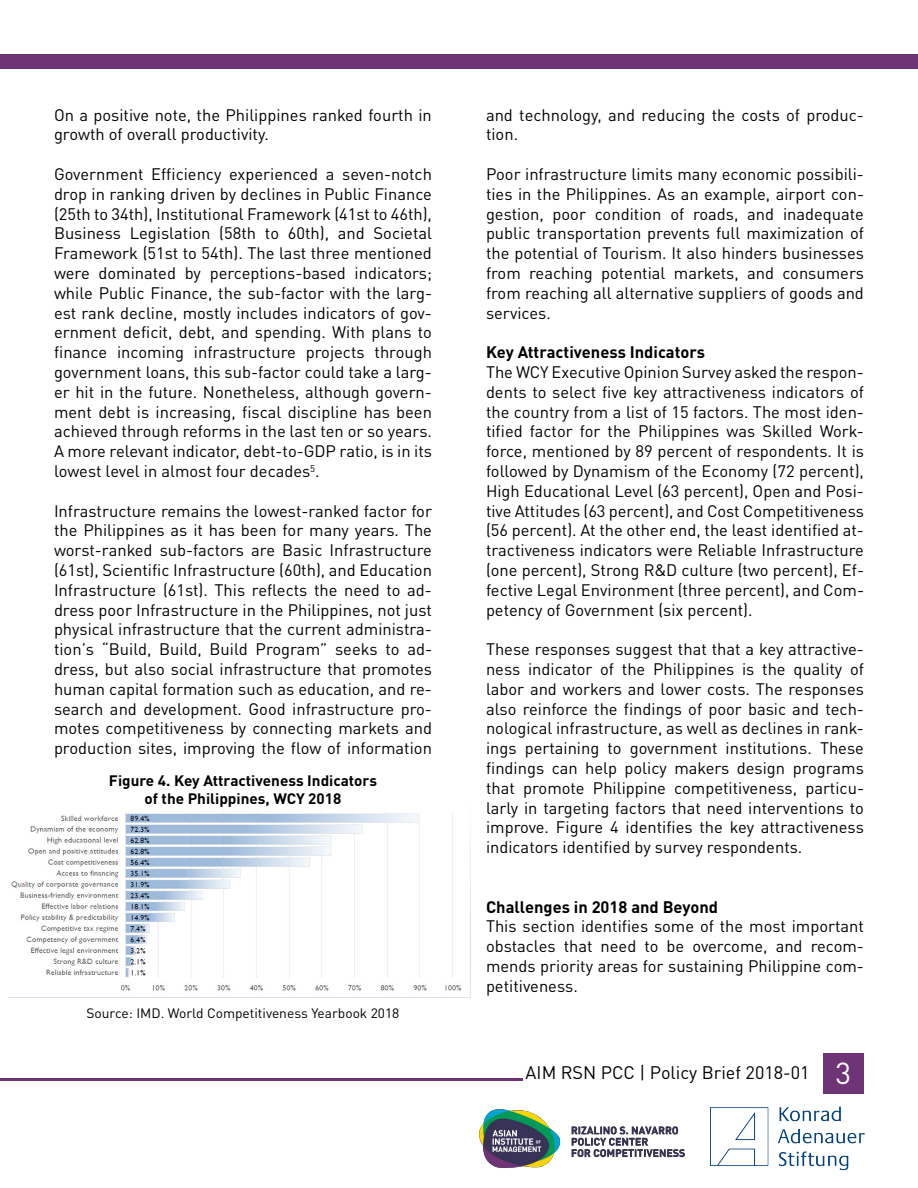
<style>
.page{position:relative;width:918px;height:1188px;background:#fff}
.page>*{position:absolute;margin:0;border:0;box-sizing:border-box;transform-origin:0 0}
.t1{font:18px "DINOT";color:#000}
.t2{font:16.5px/19.8px "DINOT";color:#000;text-align:justify}
.t3{font:700 16.5px "DINOT";color:#000}
.t4{font:700 15px/18px "DINOT";color:#000;text-align:center}
.t5{font:13.5px "DINOT";color:#000}
.s1{font-size:30px;color:#fff}
</style>
<div class="page">
<div style="left:824px;top:1053px;width:40px;height:41px;background:#6e3476"></div>
<img style="left:711px;top:1107px;width:153px;height:63px">
<img style="left:479px;top:1109px;width:206px;height:59px">
<hr style="left:0;top:1078px;width:522px;height:3px;background:#6e3476">
<div style="left:0;top:54px;width:918px;height:14px;background:#6e3476"></div>
<img style="left:8px;top:813px;width:463px;height:185px">
<p class="t2" style="left:54px;top:103px;width:379px">On a positive note, the Philippines ranked fourth in growth of overall productivity.</p>
<p class="t2" style="left:54px;top:163px;width:380px">Government Efficiency experienced a seven-notch drop in ranking driven by declines in Public Finance (25th to 34th), Institutional Framework (41st to 46th), Business Legislation (58th to 60th), and Societal Framework (51st to 54th). The last three mentioned were dominated by perceptions-based indicators; while Public Finance, the sub-factor with the larg&shy;est rank decline, mostly includes indicators of gov&shy;ernment deficit, debt, and spending. With plans to finance incoming infrastructure projects through government loans, this sub-factor could take a larg&shy;er hit in the future. Nonetheless, although govern&shy;ment debt is increasing, fiscal discipline has been achieved through reforms in the last ten or so years.<br>A more relevant indicator, debt-to-GDP ratio, is in its lowest level in almost four decades<sup>5</sup>.</p>
<p class="t2" style="left:54px;top:499px;width:380px">Infrastructure remains the lowest-ranked factor for the Philippines as it has been for many years. The worst-ranked sub-factors are Basic Infrastructure (61st), Scientific Infrastructure (60th), and Education Infrastructure (61st). This reflects the need to ad&shy;dress poor Infrastructure in the Philippines, not just physical infrastructure that the current administra&shy;tion’s “Build, Build, Build Program” seeks to ad&shy;dress, but also social infrastructure that promotes human capital formation such as education, and re&shy;search and development. Good infrastructure pro&shy;motes competitiveness by connecting markets and production sites, improving the flow of information</p>
<p class="t4" style="left:109px;top:770px;width:270px">Figure 4. Key Attractiveness Indicators of the Philippines, WCY 2018</p>
<p class="t5" style="left:87px;top:1003px;width:314px">Source: IMD. World Competitiveness Yearbook 2018</p>
<p class="t2" style="left:486px;top:103px;width:379px">and technology, and reducing the costs of produc&shy;tion.</p>
<p class="t2" style="left:486px;top:163px;width:380px">Poor infrastructure limits many economic possibili&shy;ties in the Philippines. As an example, airport con&shy;gestion, poor condition of roads, and inadequate public transportation prevents full maximization of the potential of Tourism. It also hinders businesses from reaching potential markets, and consumers from reaching all alternative suppliers of goods and services.</p>
<p class="t3" style="left:486px;top:339px;width:221px">Key Attractiveness Indicators</p>
<p class="t2" style="left:486px;top:361px;width:380px">The WCY Executive Opinion Survey asked the respon&shy;dents to select five key attractiveness indicators of the country from a list of 15 factors. The most iden&shy;tified factor for the Philippines was Skilled Work&shy;force, mentioned by 89 percent of respondents. It is followed by Dynamism of the Economy (72 percent), High Educational Level (63 percent), Open and Posi&shy;tive Attitudes (63 percent), and Cost Competitiveness (56 percent). At the other end, the least identified at&shy;tractiveness indicators were Reliable Infrastructure (one percent), Strong R&amp;D culture (two percent), Ef&shy;fective Legal Environment (three percent), and Com&shy;petency of Government (six percent).</p>
<p class="t2" style="left:486px;top:638px;width:380px">These responses suggest that that a key attractive&shy;ness indicator of the Philippines is the quality of labor and workers and lower costs. The responses also reinforce the findings of poor basic and tech&shy;nological infrastructure, as well as declines in rank&shy;ings pertaining to government institutions. These findings can help policy makers design programs that promote Philippine competitiveness, particu&shy;larly in targeting factors that need interventions to improve. Figure 4 identifies the key attractiveness indicators identified by survey respondents.</p>
<p class="t3" style="left:486px;top:894px;width:234px">Challenges in 2018 and Beyond</p>
<p class="t2" style="left:486px;top:915px;width:380px">This section identifies some of the most important obstacles that need to be overcome, and recom&shy;mends priority areas for sustaining Philippine com&shy;petitiveness.</p>
<p class="t1" style="left:526px;top:1059px;width:327px">AIM RSN PCC | Policy Brief 2018-01 <span class="s1">3</span></p>
</div>
